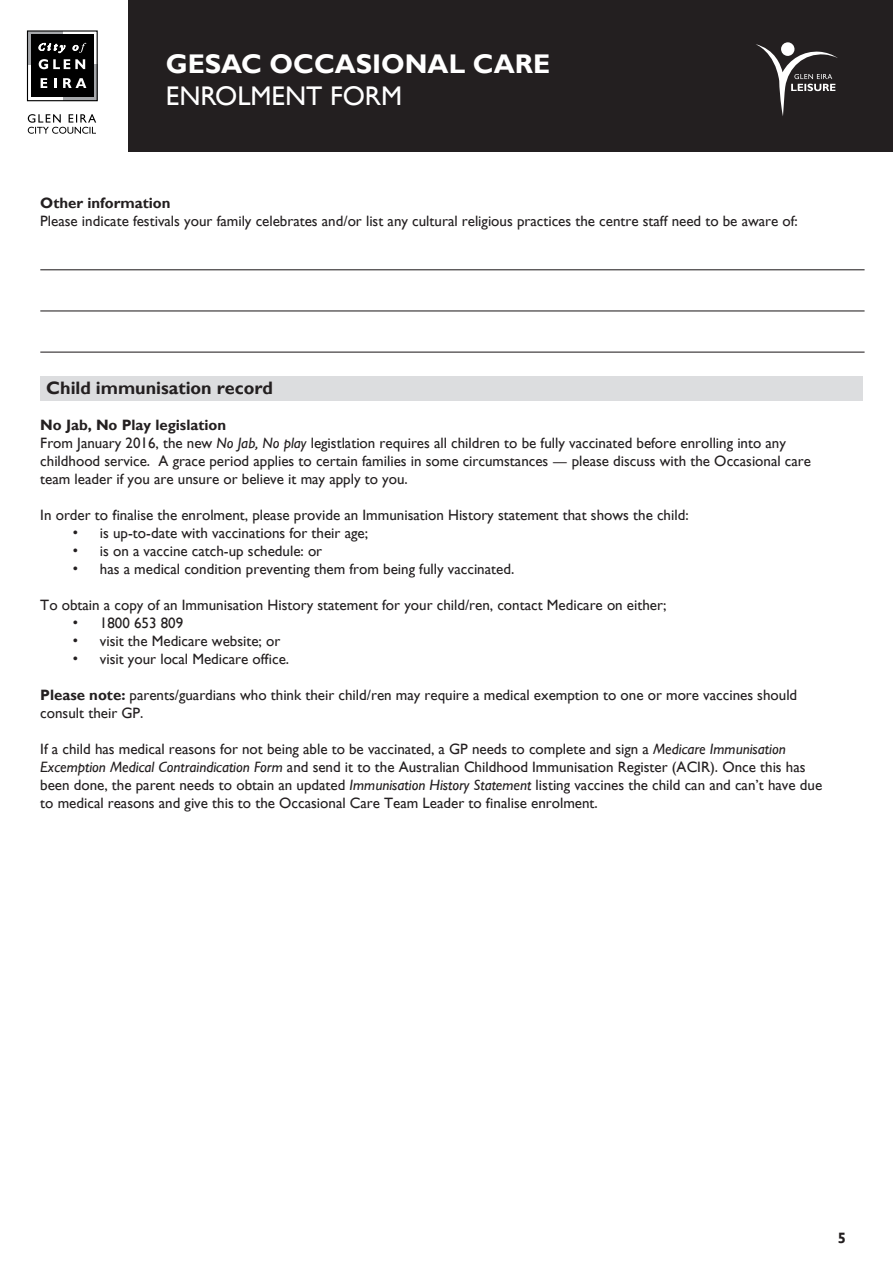
<style>
.page{position:relative;width:893px;height:1263px;background:#fff}
.page>*{position:absolute;margin:0;border:0;box-sizing:border-box;transform-origin:0 0}
.t1{font:700 27px "Gill Sans";color:#fff}
.t2{font:27px "Gill Sans";color:#fff}
.t3{font:700 18px "Gill Sans";color:#231f20}
.t4{font:15px/18px "Gill Sans";color:#231f20}
.t5{font:700 15px "Gill Sans";color:#231f20}
.s1{font-weight:700}
.s2{font-style:italic}
</style>
<div class="page">
<div style="left:129px;top:0;width:764px;height:151px;background:#231f20"></div>
<svg style="left:28px;top:114px;width:68px;height:20px"></svg>
<div style="left:27px;top:31px;width:36px;height:33px;background:#a6a8ab"></div>
<div style="left:63px;top:65px;width:34px;height:36px;background:#a6a8ab"></div>
<div style="left:31px;top:34px;width:63px;height:63px;background:#000"></div>
<svg style="left:39px;top:59px;width:46px;height:10px"></svg>
<svg style="left:41px;top:78px;width:6px;height:10px"></svg>
<svg style="left:54px;top:78px;width:2px;height:10px"></svg>
<svg style="left:63px;top:78px;width:23px;height:10px"></svg>
<svg style="left:39px;top:43px;width:26px;height:10px"></svg>
<svg style="left:73px;top:43px;width:13px;height:10px"></svg>
<div style="left:27px;top:30px;width:71px;height:71px;border:1px solid #000"></div>
<svg style="left:781px;top:42px;width:14px;height:14px"></svg>
<svg style="left:756px;top:44px;width:82px;height:72px"></svg>
<div style="left:40px;top:376px;width:823px;height:24px;background:#dcdddf"></div>
<hr style="left:40px;top:352px;width:825px;height:1px;background:#231f20">
<hr style="left:40px;top:269px;width:825px;height:1px;background:#231f20">
<hr style="left:40px;top:310px;width:825px;height:1px;background:#231f20">
<h1 class="t1" style="left:166px;top:47px;width:386px">GESAC OCCASIONAL CARE</h1>
<h1 class="t2" style="left:166px;top:80px;width:238px">ENROLMENT FORM</h1>
<p class="t5" style="left:40px;top:194px;width:132px">Other information</p>
<p class="t4" style="left:40px;top:212px;width:759px">Please indicate festivals your family celebrates and/or list any cultural religious practices the centre staff need to be aware of:</p>
<p class="t3" style="left:46px;top:377px;width:228px">Child immunisation record</p>
<p class="t4" style="left:40px;top:416px;width:772px"><span class="s1">No Jab, No Play legislation<br></span>From January 2016, the new <span class="s2">No Jab, No play</span> legistlation requires all children to be fully vaccinated before enrolling into any childhood service. A grace period applies to certain families in some circumstances — please discuss with the Occasional care team leader if you are unsure or believe it may apply to you.</p>
<p class="t4" style="left:40px;top:506px;width:650px">In order to finalise the enrolment, please provide an Immunisation History statement that shows the child:</p>
<p class="t4" style="left:73px;top:524px;width:297px">• is up-to-date with vaccinations for their age;</p>
<p class="t4" style="left:73px;top:542px;width:251px">• is on a vaccine catch-up schedule: or</p>
<p class="t4" style="left:73px;top:560px;width:443px">• has a medical condition preventing them from being fully vaccinated.</p>
<p class="t4" style="left:40px;top:596px;width:627px">To obtain a copy of an Immunisation History statement for your child/ren, contact Medicare on either;</p>
<p class="t4" style="left:73px;top:614px;width:112px">• 1800 653 809</p>
<p class="t4" style="left:73px;top:632px;width:209px">• visit the Medicare website; or</p>
<p class="t4" style="left:73px;top:650px;width:218px">• visit your local Medicare office.</p>
<p class="t4" style="left:40px;top:686px;width:758px"><span class="s1">Please note:</span> parents/guardians who think their child/ren may require a medical exemption to one or more vaccines should consult their GP.</p>
<p class="t4" style="left:40px;top:740px;width:783px">If a child has medical reasons for not being able to be vaccinated, a GP needs to complete and sign a <span class="s2">Medicare Immunisation Excemption Medical Contraindication Form</span> and send it to the Australian Childhood Immunisation Register (ACIR). Once this has been done, the parent needs to obtain an updated <span class="s2">Immunisation History Statement</span> listing vaccines the child can and can’t have due to medical reasons and give this to the Occasional Care Team Leader to finalise enrolment.</p>
<p class="t5" style="left:838px;top:1228px;width:10px">5</p>
</div>
